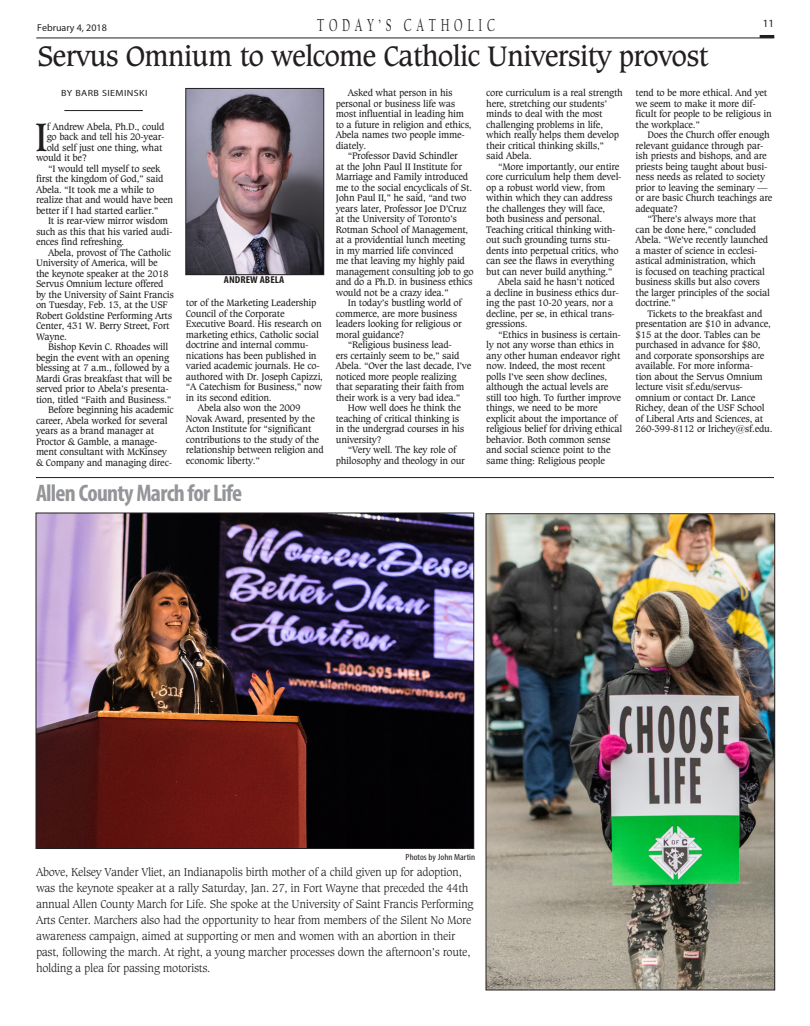
<style>
.page{position:relative;width:810px;height:1026px;background:#fff}
.page>*{position:absolute;margin:0;border:0;box-sizing:border-box;transform-origin:0 0}
.NEWbody{font:42.2px "Caxton BT";color:#231f20}
.NEWcaxton-30{font:30px "Caxton BT";letter-spacing:-.04em;color:#231f20}
.NEWstandalone{font:700 condensed 24px "Myriad Pro";letter-spacing:-.03em;color:#939598}
.t1{font:18px "FB Californian";letter-spacing:.4em;color:#231f20;scale:.65 1}
.NEWcutlinebig{font:300 12px/16px "Caxton BT";letter-spacing:-.03em;color:#231f20}
.t2{font:11px "Myriad";color:#231f20}
.NEWbody-2{font:10px/10.5px "Caxton BT";letter-spacing:-.03em;color:#231f20}
.t3{font:10px "Myriad";color:#231f20}
.NEWcutlinesmall{font:700 condensed 10px "Myriad Pro";letter-spacing:.005em;color:#231f20;scale:1.12 1}
.NEWphotocredit{font:condensed 9px "Myriad Pro";color:#231f20;scale:1.12 1}
.NEWcutlinesmall-2{font:9px "Myriad Pro";letter-spacing:.04em;color:#231f20;scale:1.12 1}
</style>
<div class="page">
<hr style="left:36px;top:38px;width:738px;height:1px;background:#231f20">
<hr style="left:760px;top:35px;width:14px;height:3px;background:#231f20">
<img style="left:38px;top:515px;width:434px;height:332px">
<div style="left:36px;top:513px;width:438px;height:336px;border:1px solid #231f20"></div>
<img style="left:488px;top:515px;width:285px;height:473px">
<div style="left:486px;top:513px;width:289px;height:477px;border:1px solid #231f20"></div>
<hr style="left:64px;top:110px;width:79px;height:1px;background:#231f20">
<img style="left:188px;top:90px;width:134px;height:183px">
<div style="left:186px;top:88px;width:138px;height:187px;border:1px solid #231f20"></div>
<hr style="left:36px;top:477px;width:738px;height:1px;background:#231f20">
<p class="t3" style="left:37px;top:23px;width:71px">February 4, 2018</p>
<h3 class="t1" style="left:317px;top:16px;width:275px">TODAY’S CATHOLIC</h3>
<p class="t2" style="left:763px;top:18px;width:13px">11</p>
<p class="NEWcaxton-30" style="left:37px;top:38px;width:673px">Servus Omnium to welcome Catholic University provost</p>
<p class="NEWcutlinesmall-2" style="left:61px;top:88px;width:79px">BY BARB SIEMINSKI</p>
<p class="NEWbody" style="left:35px;top:111px;width:15px">I</p>
<p class="NEWbody-2" style="left:47px;top:121px;width:119px">f Andrew Abela, Ph.D., could</p>
<p class="NEWbody-2" style="left:47px;top:132px;width:119px">go back and tell his 20-year-</p>
<p class="NEWbody-2" style="left:47px;top:142px;width:117px">old self just one thing, what</p>
<p class="NEWbody-2" style="left:36px;top:153px;width:52px">would it be?</p>
<p class="NEWbody-2" style="left:36px;top:163px;width:139px;text-indent:12px">“I would tell myself to seek first the kingdom of God,” said<br>Abela. “It took me a while to realize that and would have been better if I had started earlier.”</p>
<p class="NEWbody-2" style="left:36px;top:216px;width:138px;text-indent:12px">It is rear-view mirror wisdom such as this that his varied audi&shy;ences find refreshing.</p>
<p class="NEWbody-2" style="left:36px;top:247px;width:139px;text-indent:12px">Abela, provost of The Catholic<br>University of America, will be<br>the keynote speaker at the 2018<br>Servus Omnium lecture offered by the University of Saint Francis on Tuesday, Feb. 13, at the USF<br>Robert Goldstine Performing Arts<br>Center, 431 W. Berry Street, Fort<br>Wayne.</p>
<p class="NEWbody-2" style="left:36px;top:342px;width:138px;text-indent:12px">Bishop Kevin C. Rhoades will begin the event with an opening blessing at 7 a.m., followed by a<br>Mardi Gras breakfast that will be served prior to Abela’s presenta&shy;tion, titled “Faith and Business.”</p>
<p class="NEWbody-2" style="left:36px;top:405px;width:139px;text-indent:12px">Before beginning his academic career, Abela worked for several years as a brand manager at<br>Proctor &amp; Gamble, a manage&shy;ment consultant with McKinsey &amp; Company and managing direc-</p>
<p class="NEWcutlinesmall" style="left:224px;top:274px;width:56px">ANDREW ABELA</p>
<p class="NEWbody-2" style="left:186px;top:298px;width:139px">tor of the Marketing Leadership<br>Council of the Corporate<br>Executive Board. His research on marketing ethics, Catholic social doctrine and internal commu&shy;nications has been published in varied academic journals. He co&shy;authored with Dr. Joseph Capizzi, “A Catechism for Business,” now in its second edition.</p>
<p class="NEWbody-2" style="left:186px;top:403px;width:139px;text-indent:12px">Abela also won the 2009<br>Novak Award, presented by the<br>Acton Institute for “significant contributions to the study of the relationship between religion and economic liberty.”</p>
<p class="NEWstandalone" style="left:36px;top:478px;width:208px">Allen County March for Life</p>
<p class="NEWbody-2" style="left:336px;top:87px;width:137px;text-indent:12px">Asked what person in his personal or business life was most influential in leading him to a future in religion and ethics,<br>Abela names two people imme&shy;diately.</p>
<p class="NEWbody-2" style="left:336px;top:150px;width:139px;text-indent:12px">“Professor David Schindler<br>at the John Paul II Institute for<br>Marriage and Family introduced me to the social encyclicals of St.<br>John Paul II,” he said, “and two years later, Professor Joe D’Cruz at the University of Toronto’s<br>Rotman School of Management, at a providential lunch meeting in my married life convinced<br>me that leaving my highly paid management consulting job to go and do a Ph.D. in business ethics would not be a crazy idea.”</p>
<p class="NEWbody-2" style="left:336px;top:297px;width:128px;text-indent:12px">In today’s bustling world of commerce, are more business leaders looking for religious or moral guidance?</p>
<p class="NEWbody-2" style="left:336px;top:339px;width:137px;text-indent:12px">“Religious business lead-<br>ers certainly seem to be,” said<br>Abela. “Over the last decade, I’ve noticed more people realizing that separating their faith from their work is a very bad idea.”</p>
<p class="NEWbody-2" style="left:336px;top:402px;width:130px;text-indent:12px">How well does he think the teaching of critical thinking is in the undergrad courses in his university?</p>
<p class="NEWbody-2" style="left:336px;top:444px;width:131px;text-align:center">“Very well. The key role of philosophy and theology in our</p>
<p class="NEWbody-2" style="left:486px;top:87px;width:138px">core curriculum is a real strength here, stretching our students’ minds to deal with the most challenging problems in life, which really helps them develop their critical thinking skills,” said Abela.</p>
<p class="NEWbody-2" style="left:486px;top:161px;width:137px;text-indent:12px">“More importantly, our entire core curriculum help them devel&shy;op a robust world view, from within which they can address the challenges they will face, both business and personal.<br>Teaching critical thinking with&shy;out such grounding turns stu&shy;dents into perpetual critics, who can see the flaws in everything but can never build anything.”</p>
<p class="NEWbody-2" style="left:486px;top:276px;width:134px;text-indent:12px">Abela said he hasn’t noticed a decline in business ethics dur&shy;ing the past 10-20 years, nor a decline, per se, in ethical trans&shy;gressions.</p>
<p class="NEWbody-2" style="left:486px;top:329px;width:138px;text-indent:12px">“Ethics in business is certain&shy;ly not any worse than ethics in any other human endeavor right now. Indeed, the most recent polls I’ve seen show declines, although the actual levels are still too high. To further improve things, we need to be more explicit about the importance of religious belief for driving ethical behavior. Both common sense and social science point to the same thing: Religious people</p>
<p class="NEWbody-2" style="left:636px;top:87px;width:138px">tend to be more ethical. And yet we seem to make it more dif&shy;ficult for people to be religious in the workplace.”</p>
<p class="NEWbody-2" style="left:636px;top:129px;width:138px;text-indent:12px">Does the Church offer enough relevant guidance through par&shy;ish priests and bishops, and are priests being taught about busi&shy;ness needs as related to society prior to leaving the seminary — or are basic Church teachings are adequate?</p>
<p class="NEWbody-2" style="left:636px;top:213px;width:136px;text-indent:12px">“There’s always more that can be done here,” concluded<br>Abela. “We’ve recently launched a master of science in ecclesi&shy;astical administration, which<br>is focused on teaching practical business skills but also covers the larger principles of the social doctrine.”</p>
<p class="NEWbody-2" style="left:636px;top:308px;width:138px;text-indent:12px">Tickets to the breakfast and presentation are $10 in advance, $15 at the door. Tables can be purchased in advance for $80, and corporate sponsorships are available. For more informa-<br>tion about the Servus Omnium lecture visit sf.edu/servus&shy;omnium or contact Dr. Lance<br>Richey, dean of the USF School of Liberal Arts and Sciences, at<br>260-399-8112 or lrichey@sf.edu.</p>
<p class="NEWphotocredit" style="left:406px;top:851px;width:64px">Photos by John Martin</p>
<p class="NEWcutlinebig" style="left:36px;top:863px;width:439px">Above, Kelsey Vander Vliet, an Indianapolis birth mother of a child given up for adoption, was the keynote speaker at a rally Saturday, Jan. 27, in Fort Wayne that preceded the 44th annual Allen County March for Life. She spoke at the University of Saint Francis Performing Arts Center. Marchers also had the opportunity to hear from members of the Silent No More awareness campaign, aimed at supporting or men and women with an abortion in their past, following the march. At right, a young marcher processes down the afternoon’s route, holding a plea for passing motorists.</p>
</div>
